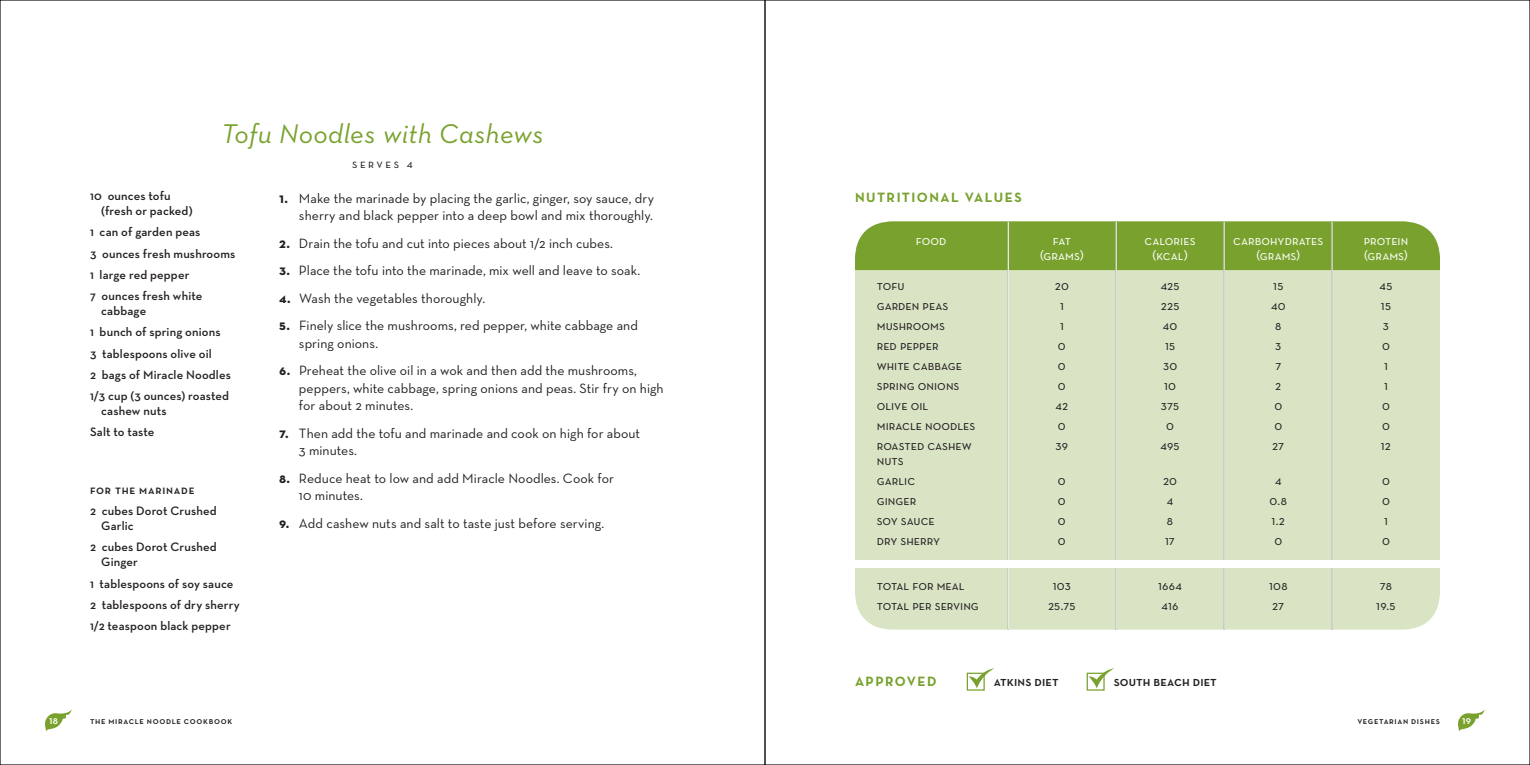
<style>
.page{position:relative;width:1530px;height:765px;background:#fff}
.page>*{position:absolute;margin:0;border:0;box-sizing:border-box;transform-origin:0 0}
.t1{font:italic 27.5px "Neutra Text";letter-spacing:.015em;color:#78a22d}
.t2{font:13.75px/17.5px "Neutra Text";letter-spacing:.005em;color:#231f20}
.t3{font:13.75px/20px "Neutra Text Book SC";color:#231f20}
.t4{font:13.75px "Neutra Text Book SC";letter-spacing:.005em;color:#fff}
.t5{font:13.75px "Neutra Text Bold SC";letter-spacing:.105em;color:#78a22d}
.t6{font:13.75px "Neutra Text Demi SC";letter-spacing:.005em;color:#231f20}
.t7{font:600 12.5px/15px "Neutra Text";letter-spacing:.01em;color:#231f20}
.t8{font:12.5px "Neutra Text Demi SC";letter-spacing:.06em;color:#231f20}
.t9{font:12.5px "Neutra Text Book SC";letter-spacing:.205em;color:#231f20}
.t10{font:11.25px "Neutra Text Demi SC";color:#fff}
.t11{font:9.38px "Neutra Text Demi SC";letter-spacing:.07em;color:#231f20}
.s1{font-family:"Neutra Text Bold SC";font-size:14.38px}
</style>
<div class="page">
<div style="left:855px;top:221px;width:585px;height:409px;background:#d9e4c5;border-radius:39px"></div>
<div style="left:855px;top:221px;width:585px;height:49px;background:#78a22d"></div>
<hr style="left:1116px;top:221px;width:1px;height:409px;background:#fff">
<hr style="left:1008px;top:221px;width:1px;height:409px;background:#fff">
<hr style="left:1223px;top:221px;width:2px;height:409px;background:#fff">
<hr style="left:1331px;top:221px;width:2px;height:409px;background:#fff">
<div style="left:855px;top:560px;width:585px;height:8px;background:#fff"></div>
<svg style="left:1458px;top:709px;width:27px;height:22px"></svg>
<svg style="left:45px;top:709px;width:27px;height:22px"></svg>
<div style="left:967px;top:673px;width:18px;height:18px;border:1px solid #78a22d"></div>
<svg style="left:969px;top:668px;width:26px;height:21px"></svg>
<div style="left:1087px;top:673px;width:18px;height:18px;border:1px solid #78a22d"></div>
<svg style="left:1088px;top:668px;width:27px;height:21px"></svg>
<p class="t1" style="left:221px;top:117px;width:324px">Tofu Noodles with Cashews</p>
<p class="t9" style="left:352px;top:156px;width:62px">serves 4</p>
<p class="t7" style="left:101px;top:188px;width:93px;text-indent:-11px">10 ounces tofu (fresh or packed)</p>
<p class="t7" style="left:90px;top:224px;width:112px">1 can of garden peas</p>
<p class="t7" style="left:90px;top:246px;width:147px">3 ounces fresh mushrooms</p>
<p class="t7" style="left:90px;top:267px;width:101px">1 large red pepper</p>
<p class="t7" style="left:90px;top:288px;width:114px">7 ounces fresh white</p>
<p class="t7" style="left:101px;top:303px;width:47px">cabbage</p>
<p class="t7" style="left:90px;top:324px;width:132px">1 bunch of spring onions</p>
<p class="t7" style="left:90px;top:346px;width:123px">3 tablespoons olive oil</p>
<p class="t7" style="left:90px;top:367px;width:142px">2 bags of Miracle Noodles</p>
<p class="t7" style="left:90px;top:388px;width:141px">1/3 cup (3 ounces) roasted</p>
<p class="t7" style="left:101px;top:403px;width:67px">cashew nuts</p>
<p class="t7" style="left:90px;top:424px;width:66px">Salt to taste</p>
<p class="t8" style="left:90px;top:482px;width:106px">for the marinade</p>
<p class="t7" style="left:101px;top:503px;width:117px;text-indent:-11px">2 cubes Dorot Crushed<br>Garlic</p>
<p class="t7" style="left:101px;top:539px;width:117px;text-indent:-11px">2 cubes Dorot Crushed<br>Ginger</p>
<p class="t7" style="left:90px;top:576px;width:145px">1 tablespoons of soy sauce</p>
<p class="t7" style="left:90px;top:597px;width:151px">2 tablespoons of dry sherry</p>
<p class="t7" style="left:90px;top:618px;width:142px">1/2 teaspoon black pepper</p>
<p class="t10" style="left:49px;top:713px;width:11px">18</p>
<p class="t11" style="left:90px;top:715px;width:144px">the miracle noodle cookbook</p>
<p class="t2" style="left:279px;top:189px;width:377px;text-align:right"><span class="s1">1.</span> Make the marinade by placing the garlic, ginger, soy sauce, dry sherry and black pepper into a deep bowl and mix thoroughly.</p>
<p class="t2" style="left:279px;top:234px;width:336px"><span class="s1">2.</span> Drain the tofu and cut into pieces about 1/2 inch cubes.</p>
<p class="t2" style="left:279px;top:262px;width:363px"><span class="s1">3.</span> Place the tofu into the marinade, mix well and leave to soak.</p>
<p class="t2" style="left:279px;top:289px;width:208px"><span class="s1">4.</span> Wash the vegetables thoroughly.</p>
<p class="t2" style="left:299px;top:317px;width:340px;text-indent:-20px"><span class="s1">5.</span> Finely slice the mushrooms, red pepper, white cabbage and spring onions.</p>
<p class="t2" style="left:299px;top:362px;width:366px;text-indent:-20px"><span class="s1">6.</span> Preheat the olive oil in a wok and then add the mushrooms, peppers, white cabbage, spring onions and peas. Stir fry on high for about 2 minutes.</p>
<p class="t2" style="left:279px;top:424px;width:363px"><span class="s1">7.</span> Then add the tofu and marinade and cook on high for about</p>
<p class="t2" style="left:299px;top:442px;width:60px">3 minutes.</p>
<p class="t2" style="left:299px;top:469px;width:317px;text-indent:-20px"><span class="s1">8.</span> Reduce heat to low and add Miracle Noodles. Cook for<br>10 minutes.</p>
<p class="t2" style="left:279px;top:514px;width:327px"><span class="s1">9.</span> Add cashew nuts and salt to taste just before serving.</p>
<p class="t5" style="left:855px;top:189px;width:168px">NUTRITIONAL VALUES</p>
<p class="t4" style="left:916px;top:232px;width:32px">food</p>
<p class="t4" style="left:1053px;top:232px;width:20px">fat</p>
<p class="t4" style="left:1145px;top:232px;width:52px">calories</p>
<p class="t4" style="left:1233px;top:232px;width:91px">carbohydrates</p>
<p class="t4" style="left:1364px;top:232px;width:46px">protein</p>
<p class="t4" style="left:1040px;top:247px;width:45px">(grams)</p>
<p class="t4" style="left:1153px;top:247px;width:37px">(kcal)</p>
<p class="t4" style="left:1256px;top:247px;width:45px">(grams)</p>
<p class="t4" style="left:1364px;top:247px;width:45px">(grams)</p>
<p class="t3" style="left:877px;top:275px;width:29px">tofu</p>
<p class="t3" style="left:1055px;top:275px;width:16px">20</p>
<p class="t3" style="left:1161px;top:275px;width:20px">425</p>
<p class="t3" style="left:1273px;top:275px;width:12px">15</p>
<p class="t3" style="left:1380px;top:275px;width:14px">45</p>
<p class="t3" style="left:877px;top:295px;width:73px">garden peas</p>
<p class="t3" style="left:1060px;top:295px;width:5px">1</p>
<p class="t3" style="left:1161px;top:295px;width:20px">225</p>
<p class="t3" style="left:1271px;top:295px;width:16px">40</p>
<p class="t3" style="left:1381px;top:295px;width:12px">15</p>
<p class="t3" style="left:877px;top:315px;width:70px">mushrooms</p>
<p class="t3" style="left:1060px;top:315px;width:5px">1</p>
<p class="t3" style="left:1163px;top:315px;width:16px">40</p>
<p class="t3" style="left:1275px;top:315px;width:8px">8</p>
<p class="t3" style="left:1383px;top:315px;width:8px">3</p>
<p class="t3" style="left:877px;top:335px;width:63px">red pepper</p>
<p class="t3" style="left:1058px;top:335px;width:9px">0</p>
<p class="t3" style="left:1165px;top:335px;width:12px">15</p>
<p class="t3" style="left:1275px;top:335px;width:8px">3</p>
<p class="t3" style="left:1382px;top:335px;width:9px">0</p>
<p class="t3" style="left:877px;top:355px;width:87px">white cabbage</p>
<p class="t3" style="left:1058px;top:355px;width:9px">0</p>
<p class="t3" style="left:1163px;top:355px;width:16px">30</p>
<p class="t3" style="left:1275px;top:355px;width:8px">7</p>
<p class="t3" style="left:1384px;top:355px;width:5px">1</p>
<p class="t3" style="left:877px;top:375px;width:84px">spring onions</p>
<p class="t3" style="left:1058px;top:375px;width:9px">0</p>
<p class="t3" style="left:1164px;top:375px;width:14px">10</p>
<p class="t3" style="left:1275px;top:375px;width:7px">2</p>
<p class="t3" style="left:1384px;top:375px;width:5px">1</p>
<p class="t3" style="left:877px;top:395px;width:53px">olive oil</p>
<p class="t3" style="left:1056px;top:395px;width:14px">42</p>
<p class="t3" style="left:1161px;top:395px;width:20px">375</p>
<p class="t3" style="left:1274px;top:395px;width:9px">0</p>
<p class="t3" style="left:1382px;top:395px;width:9px">0</p>
<p class="t3" style="left:877px;top:415px;width:100px">miracle noodles</p>
<p class="t3" style="left:1058px;top:415px;width:9px">0</p>
<p class="t3" style="left:1166px;top:415px;width:9px">0</p>
<p class="t3" style="left:1274px;top:415px;width:9px">0</p>
<p class="t3" style="left:1382px;top:415px;width:9px">0</p>
<p class="t3" style="left:877px;top:435px;width:97px">roasted cashew</p>
<p class="t3" style="left:1056px;top:435px;width:14px">39</p>
<p class="t3" style="left:1161px;top:435px;width:20px">495</p>
<p class="t3" style="left:1272px;top:435px;width:14px">27</p>
<p class="t3" style="left:1381px;top:435px;width:11px">12</p>
<p class="t3" style="left:877px;top:450px;width:40px">nuts garlic</p>
<p class="t3" style="left:1058px;top:470px;width:9px">0</p>
<p class="t3" style="left:1163px;top:470px;width:16px">20</p>
<p class="t3" style="left:1275px;top:470px;width:8px">4</p>
<p class="t3" style="left:1382px;top:470px;width:9px">0</p>
<p class="t3" style="left:877px;top:490px;width:41px">ginger</p>
<p class="t3" style="left:1058px;top:490px;width:9px">0</p>
<p class="t3" style="left:1167px;top:490px;width:8px">4</p>
<p class="t3" style="left:1270px;top:490px;width:19px">0.8</p>
<p class="t3" style="left:1382px;top:490px;width:9px">0</p>
<p class="t3" style="left:877px;top:510px;width:60px">soy sauce</p>
<p class="t3" style="left:1058px;top:510px;width:9px">0</p>
<p class="t3" style="left:1167px;top:510px;width:8px">8</p>
<p class="t3" style="left:1272px;top:510px;width:15px">1.2</p>
<p class="t3" style="left:1384px;top:510px;width:5px">1</p>
<p class="t3" style="left:877px;top:530px;width:65px">dry sherry</p>
<p class="t3" style="left:1058px;top:530px;width:9px">0</p>
<p class="t3" style="left:1165px;top:530px;width:11px">17</p>
<p class="t3" style="left:1274px;top:530px;width:9px">0</p>
<p class="t3" style="left:1382px;top:530px;width:9px">0</p>
<p class="t3" style="left:877px;top:575px;width:89px">total for meal</p>
<p class="t3" style="left:1053px;top:575px;width:20px">103</p>
<p class="t3" style="left:1158px;top:575px;width:25px">1664</p>
<p class="t3" style="left:1269px;top:575px;width:20px">108</p>
<p class="t3" style="left:1380px;top:575px;width:14px">78</p>
<p class="t3" style="left:877px;top:595px;width:104px">total per serving</p>
<p class="t3" style="left:1048px;top:595px;width:29px">25.75</p>
<p class="t3" style="left:1162px;top:595px;width:18px">416</p>
<p class="t3" style="left:1272px;top:595px;width:14px">27</p>
<p class="t3" style="left:1376px;top:595px;width:21px">19.5</p>
<p class="t5" style="left:855px;top:673px;width:83px">APPROVED</p>
<p class="t6" style="left:994px;top:673px;width:66px">atkins diet</p>
<p class="t6" style="left:1114px;top:673px;width:105px">south beach diet</p>
<p class="t11" style="left:1357px;top:715px;width:84px">vegetarian dishes</p>
<p class="t10" style="left:1462px;top:713px;width:11px">19</p>
</div>
